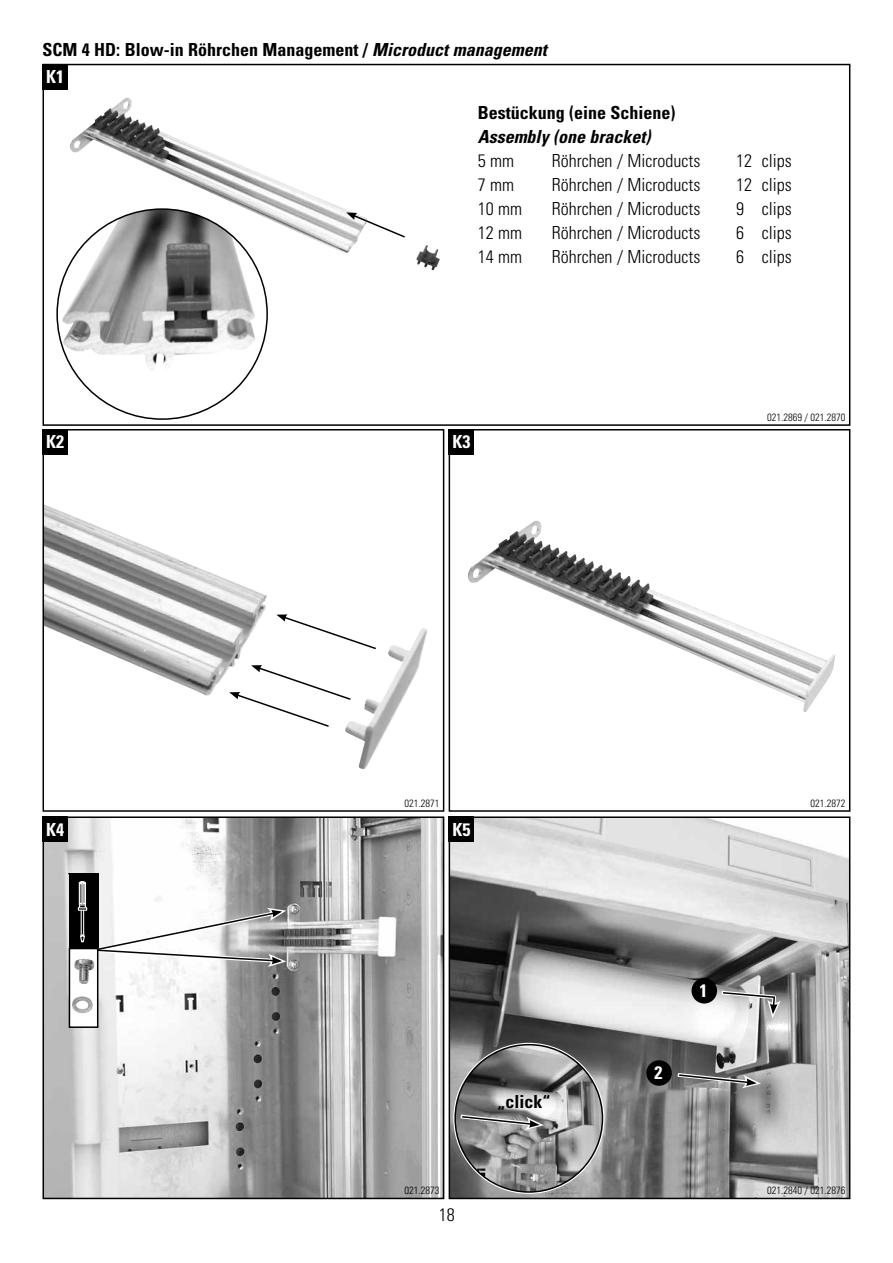
<style>
.page{position:relative;width:893px;height:1263px;background:#fff}
.page>*{position:absolute;margin:0;border:0;box-sizing:border-box;transform-origin:0 0}
.t1{font:300 condensed 18px "Univers LT Std";color:#000}
.t2{font:700 condensed 18px "Univers LT Std";color:#000}
.t3{font:italic 700 condensed 18px "Univers LT Std";color:#000}
.t4{font:700 condensed 18px "Univers LT Std";color:#fff}
.t5{font:300 condensed 10.5px "Univers LT Std";color:#000}
.s1{font-style:italic}
</style>
<div class="page">
<img style="left:46px;top:505px;width:381px;height:264px">
<div style="left:43px;top:429px;width:401px;height:383px;border:2px solid #000"></div>
<div style="left:43px;top:429px;width:25px;height:25px;background:#000"></div>
<svg style="left:276px;top:614px;width:101px;height:36px"></svg>
<svg style="left:229px;top:665px;width:123px;height:63px"></svg>
<img style="left:70px;top:98px;width:370px;height:173px">
<div style="left:43px;top:64px;width:807px;height:362px;border:2px solid #000"></div>
<div style="left:43px;top:64px;width:25px;height:25px;background:#000"></div>
<div style="left:57px;top:209px;width:210px;height:210px;background:#fff;border-radius:50%"></div>
<img style="left:61px;top:209px;width:195px;height:162px">
<svg style="left:346px;top:212px;width:60px;height:27px"></svg>
<img style="left:468px;top:521px;width:368px;height:191px">
<div style="left:449px;top:429px;width:401px;height:383px;border:2px solid #000"></div>
<div style="left:449px;top:429px;width:25px;height:25px;background:#000"></div>
<img style="left:46px;top:819px;width:395px;height:377px">
<div style="left:43px;top:816px;width:401px;height:383px;border:2px solid #000"></div>
<div style="left:43px;top:816px;width:25px;height:26px;background:#000"></div>
<div style="left:69px;top:948px;width:29px;height:79px;background:#fff"></div>
<img style="left:72px;top:967px;width:22px;height:47px">
<div style="left:69px;top:948px;width:29px;height:80px;border:2px solid #000"></div>
<svg style="left:69px;top:873px;width:217px;height:94px"></svg>
<img style="left:452px;top:819px;width:395px;height:377px">
<div style="left:449px;top:816px;width:401px;height:383px;border:2px solid #000"></div>
<div style="left:449px;top:816px;width:25px;height:26px;background:#000"></div>
<img style="left:455px;top:1045px;width:147px;height:147px;border-radius:74px">
<svg style="left:718px;top:988px;width:63px;height:30px"></svg>
<svg style="left:675px;top:1071px;width:86px;height:17px"></svg>
<div style="left:646px;top:1060px;width:26px;height:26px;background:#000;border-radius:50%"></div>
<svg style="left:458px;top:1112px;width:86px;height:18px;background:#8d8d8d"></svg>
<div style="left:691px;top:978px;width:26px;height:25px;background:#000;border-radius:50%"></div>
<p class="t2" style="left:43px;top:38px;width:506px">SCM 4 HD: Blow-in Röhrchen Management / <span class="s1">Microduct management</span></p>
<p class="t4" style="left:46px;top:66px;width:19px">K1</p>
<p class="t4" style="left:46px;top:431px;width:19px">K2</p>
<p class="t4" style="left:46px;top:818px;width:19px">K4</p>
<p class="t2" style="left:478px;top:102px;width:199px">Bestückung (eine Schiene)</p>
<p class="t3" style="left:478px;top:126px;width:174px">Assembly (one bracket)</p>
<p class="t1" style="left:478px;top:150px;width:38px">5 mm</p>
<p class="t1" style="left:552px;top:150px;width:150px">Röhrchen / Microducts</p>
<p class="t1" style="left:736px;top:150px;width:57px">12 clips</p>
<p class="t1" style="left:478px;top:174px;width:38px">7 mm</p>
<p class="t1" style="left:552px;top:174px;width:150px">Röhrchen / Microducts</p>
<p class="t1" style="left:736px;top:174px;width:57px">12 clips</p>
<p class="t1" style="left:478px;top:198px;width:46px">10 mm</p>
<p class="t1" style="left:552px;top:198px;width:150px">Röhrchen / Microducts</p>
<p class="t1" style="left:736px;top:198px;width:57px">9 clips</p>
<p class="t1" style="left:478px;top:222px;width:46px">12 mm</p>
<p class="t1" style="left:552px;top:222px;width:150px">Röhrchen / Microducts</p>
<p class="t1" style="left:736px;top:222px;width:57px">6 clips</p>
<p class="t1" style="left:478px;top:246px;width:46px">14 mm</p>
<p class="t1" style="left:552px;top:246px;width:150px">Röhrchen / Microducts</p>
<p class="t1" style="left:736px;top:246px;width:57px">6 clips</p>
<p class="t4" style="left:452px;top:431px;width:19px">K3</p>
<p class="t5" style="left:767px;top:411px;width:80px">021.2869 / 021.2870</p>
<p class="t5" style="left:405px;top:797px;width:36px">021.2871</p>
<p class="t4" style="left:452px;top:818px;width:19px">K5</p>
<p class="t5" style="left:405px;top:1184px;width:36px">021.2873</p>
<p class="t1" style="left:439px;top:1203px;width:17px">18</p>
<p class="t2" style="left:497px;top:1090px;width:54px">„click“</p>
<p class="t5" style="left:811px;top:797px;width:36px">021.2872</p>
<p class="t4" style="left:654px;top:1062px;width:9px">2</p>
<p class="t4" style="left:699px;top:980px;width:9px">1</p>
<p class="t5" style="left:767px;top:1184px;width:80px">021.2840 / 021.2876</p>
</div>
